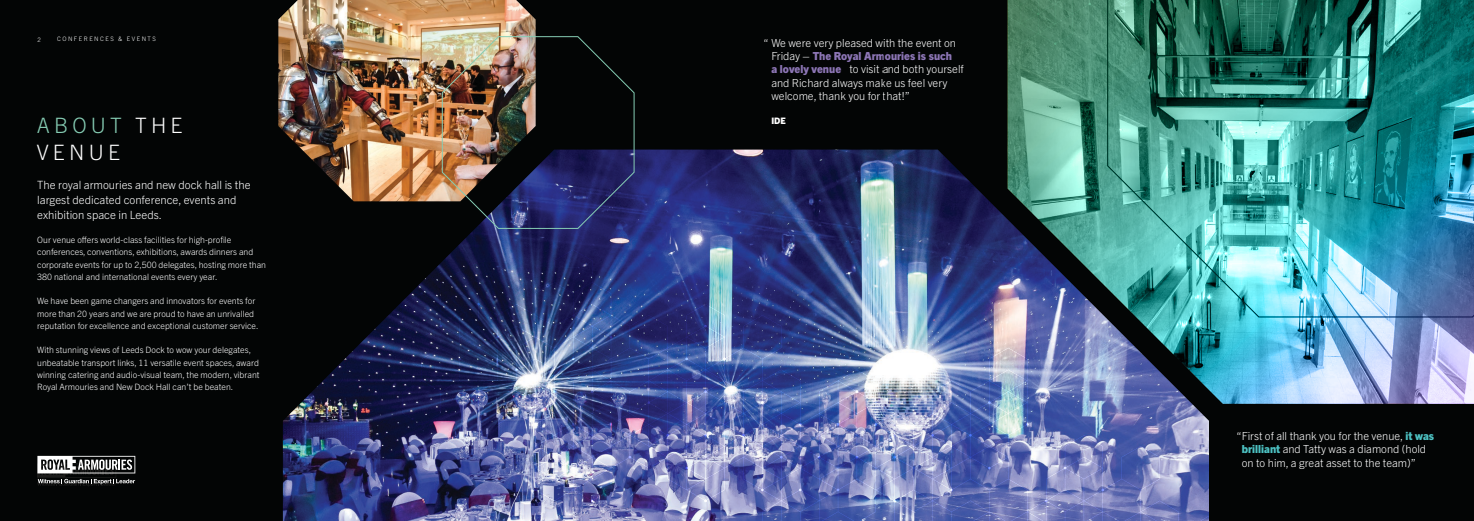
<style>
.page{position:relative;width:1474px;height:521px;background:#fff}
.page>*{position:absolute;margin:0;border:0;box-sizing:border-box;transform-origin:0 0}
.t1{font:300 21.26px/26.9px "Trade Gothic Next LT Pro";letter-spacing:.2em;color:#fff}
.t2{font:300 11.38px/14.9px "Trade Gothic Next LT Pro";color:#fff}
.t3{font:300 11.11px/13.4px "Trade Gothic Next LT Pro";color:#fff}
.t4{font:800 8.92px "Trade Gothic Next LT Pro";color:#fff}
.t5{font:300 8.75px/12.2px "Trade Gothic Next LT Pro";color:#fff}
.t6{font:300 6.12px "Trade Gothic Next LT Pro";letter-spacing:.25em;color:#fff}
.s1{color:#86cdb4}
.s2{font-weight:800;color:#8d76b6}
.s3{font-weight:800;color:#4dc2c3}
</style>
<div class="page">
<div style="left:0;top:0;width:1473px;height:521px;background:#030505"></div>
<img style="left:283px;top:150px;width:600px;height:371px">
<img style="left:278px;top:0;width:257px;height:201px">
<img style="left:441px;top:36px;width:193px;height:193px">
<img style="left:883px;top:0;width:590px;height:250px">
<img style="left:403px;top:250px;width:1070px;height:42px">
<img style="left:403px;top:292px;width:1070px;height:229px">
<svg style="left:37px;top:456px;width:98px;height:30px"></svg>
<p class="t6" style="left:38px;top:35px;width:5px">2</p>
<p class="t6" style="left:57px;top:35px;width:100px">CONFERENCES &amp; EVENTS</p>
<h1 class="t1" style="left:37px;top:110px;width:147px"><span class="s1">ABOUT</span> THE<br>VENUE</h1>
<h2 class="t2" style="left:37px;top:177px;width:215px">The royal armouries and new dock hall is the largest dedicated conference, events and exhibition space in Leeds.</h2>
<p class="t5" style="left:37px;top:233px;width:230px">Our venue offers world-class facilities for high-profile conferences, conventions, exhibitions, awards dinners and corporate events for up to 2,500 delegates, hosting more than 380 national and international events every year.</p>
<p class="t5" style="left:37px;top:295px;width:223px">We have been game changers and innovators for events for more than 20 years and we are proud to have an unrivalled reputation for excellence and exceptional customer service.</p>
<p class="t5" style="left:37px;top:344px;width:224px">With stunning views of Leeds Dock to wow your delegates, unbeatable transport links, 11 versatile event spaces, award winning catering and audio-visual team, the modern, vibrant Royal Armouries and New Dock Hall can’t be beaten.</p>
<p class="t3" style="left:771px;top:35px;width:194px;text-indent:-8px">“ We were very pleased with the event on Friday – <span class="s2">The Royal Armouries is such<br>a lovely venue</span> to visit and both yourself and Richard always make us feel very welcome, thank you for that!”</p>
<p class="t4" style="left:771px;top:115px;width:16px">IDE</p>
<p class="t3" style="left:1241px;top:428px;width:194px;text-indent:-5px">“First of all thank you for the venue, <span class="s3">it was brilliant</span> and Tatty was a diamond (hold on to him, a great asset to the team)”</p>
</div>
